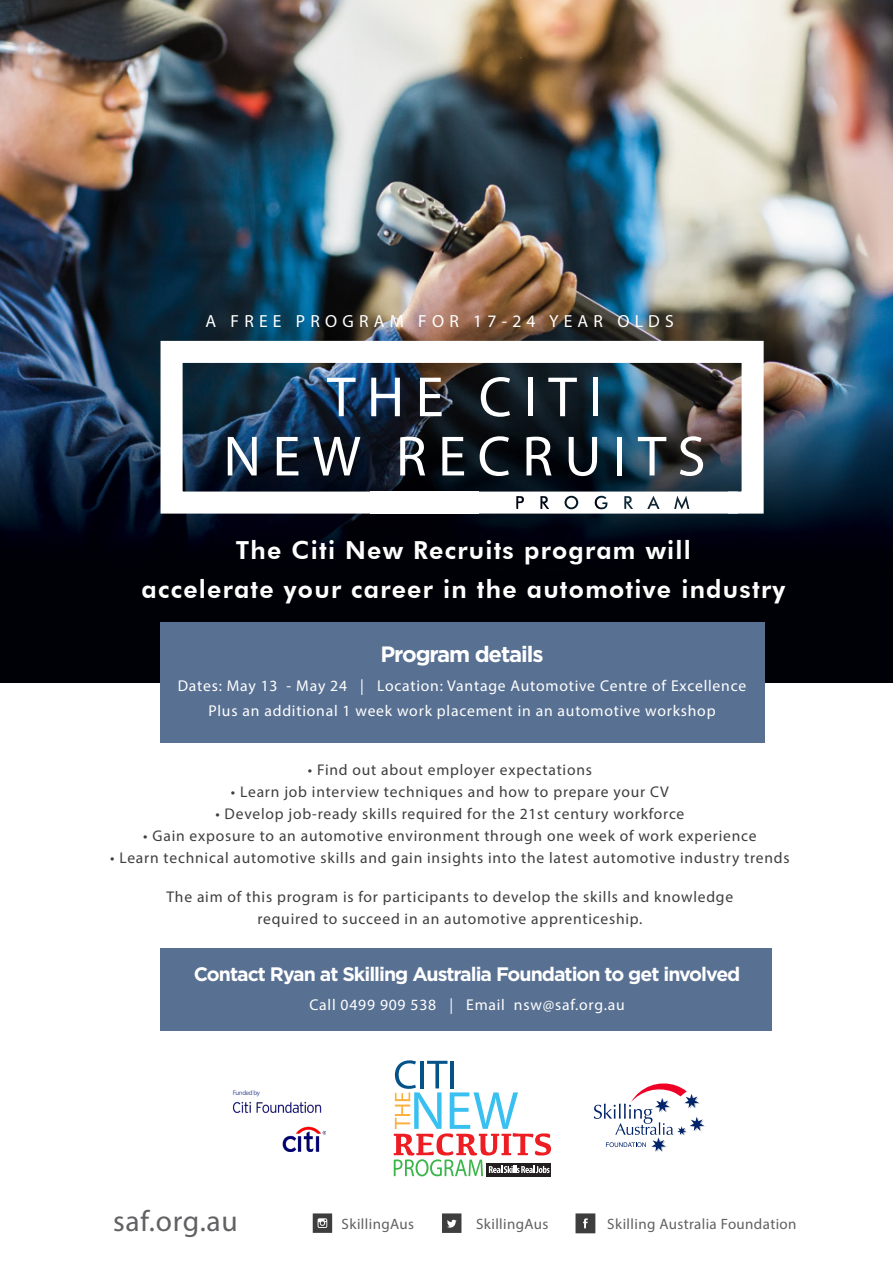
<style>
.page{position:relative;width:893px;height:1263px;background:#fff}
.page>*{position:absolute;margin:0;border:0;box-sizing:border-box;transform-origin:0 0}
.t1{font:57.15px "Myriad Pro";letter-spacing:.2em;color:#fff}
.t2{font:29.55px "Myriad Pro";letter-spacing:.025em;color:#616164}
.t3{font:800 24.9px/39.2px "Futura BT";letter-spacing:.05em;color:#fff;text-align:center}
.t4{font:700 22.2px "Gotham";letter-spacing:-.05em;color:#fff}
.t5{font:700 19.5px "Gotham";letter-spacing:-.05em;color:#fff}
.t6{font:17.55px "Myriad Pro";letter-spacing:.3em;color:#fff}
.t7{font:15.6px/22px "Myriad Pro";letter-spacing:.05em;color:#3e3e3f;text-align:center}
.t8{font:15.6px/24.8px "Myriad Pro";letter-spacing:.05em;color:#fff;text-align:center}
.t9{font:15px "Myriad Pro";letter-spacing:.025em;color:#616164}
.t10{font:6.75px "Myriad Pro";letter-spacing:-.05em;color:#45559b}
.s1{color:#f3fafb}
</style>
<div class="page">
<img style="left:0;top:0;width:893px;height:683px">
<img style="left:233px;top:1101px;width:93px;height:50px">
<svg style="left:394px;top:1060px;width:157px;height:116px"></svg>
<hr style="left:451px;top:1061px;width:3px;height:27px;background:#055289">
<svg style="left:594px;top:1083px;width:111px;height:69px"></svg>
<div style="left:160px;top:622px;width:605px;height:121px;background:#587092"></div>
<div style="left:160px;top:948px;width:612px;height:82px;background:#587092"></div>
<svg style="left:313px;top:1213px;width:19px;height:20px"></svg>
<svg style="left:575px;top:1213px;width:20px;height:20px"></svg>
<svg style="left:442px;top:1213px;width:19px;height:20px"></svg>
<img style="left:150px;top:330px;width:625px;height:195px">
<div style="left:408px;top:491px;width:71px;height:23px;background:#fff"></div>
<div style="left:370px;top:491px;width:71px;height:23px;background:#fff"></div>
<p class="t6" style="left:206px;top:310px;width:470px">A FREE PROGRAM FOR 17-24 YEAR OLDS</p>
<p class="t1" style="left:327px;top:362px;width:276px">THE CITI</p>
<p class="t1" style="left:223px;top:421px;width:484px">NEW RECRUITS</p>
<p class="t3" style="left:142px;top:530px;width:645px">The Citi New Recruits program will<br>accelerate your career in the automotive industry</p>
<p class="t4" style="left:380px;top:640px;width:164px">Program details</p>
<p class="t8" style="left:178px;top:674px;width:570px">Dates: May 13 - May 24 | Location: Vantage Automotive Centre of Excellence<br>Plus an additional 1 week work placement in an automotive workshop</p>
<p class="t7" style="left:308px;top:758px;width:286px">• Find out about employer expectations</p>
<p class="t7" style="left:231px;top:780px;width:439px">• Learn job interview techniques and how to prepare your CV</p>
<p class="t7" style="left:215px;top:802px;width:471px">• Develop job-ready skills required for the 21st century workforce</p>
<p class="t7" style="left:143px;top:825px;width:615px">• Gain exposure to an automotive environment through one week of work experience</p>
<p class="t7" style="left:110px;top:847px;width:681px">• Learn technical automotive skills and gain insights into the latest automotive industry trends</p>
<p class="t7" style="left:167px;top:885px;width:568px">The aim of this program is for participants to develop the skills and knowledge required to succeed in an automotive apprenticeship.</p>
<p class="t5" style="left:194px;top:961px;width:548px">Contact Ryan at Skilling Australia Foundation to get involved</p>
<p class="t8" style="left:309px;top:992px;width:317px">Call 0499 909 538 <span class="s1">|</span> Email nsw@saf.org.au</p>
<p class="t10" style="left:233px;top:1089px;width:29px">Funded by</p>
<p class="t2" style="left:113px;top:1203px;width:126px">saf.org.au</p>
<p class="t9" style="left:342px;top:1214px;width:74px">SkillingAus</p>
<p class="t9" style="left:476px;top:1214px;width:74px">SkillingAus</p>
<p class="t9" style="left:607px;top:1214px;width:191px">Skilling Australia Foundation</p>
</div>
